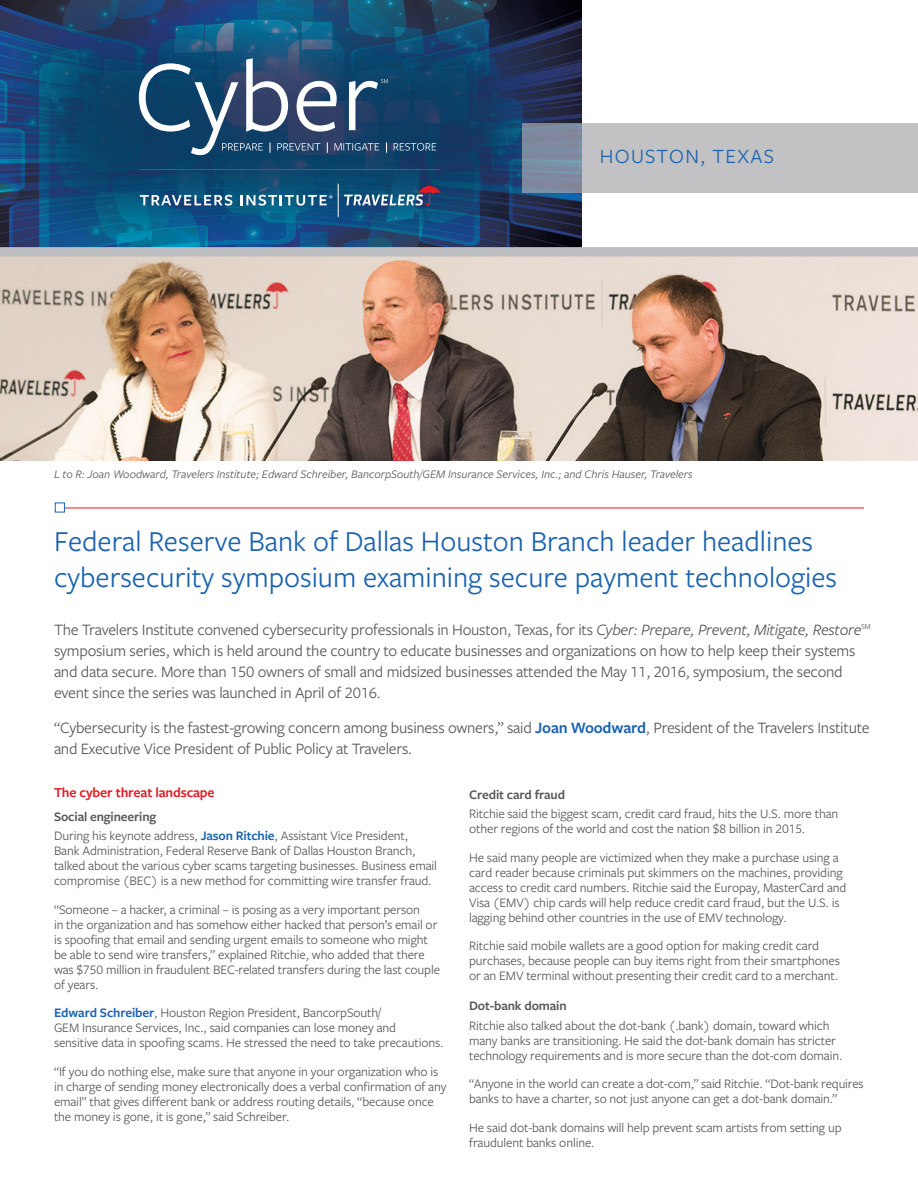
<style>
.page{position:relative;width:918px;height:1188px;background:#fff}
.page>*{position:absolute;margin:0;border:0;box-sizing:border-box;transform-origin:0 0}
.Body_copy{font:30px/36px "Freight Sans Pro";color:#1b63b0}
.Body_copy-2{font:21px "Freight Sans Pro";letter-spacing:.06em;color:#1b63b0}
.Body_copy-3{font:16.5px/21px "Freight Sans Pro";letter-spacing:-.015em;color:#57585a}
.t1{font:600 14.25px "Freight Sans Pro";letter-spacing:-.01em;color:#e51a23}
.Body_copy-4{font:13.5px/15px "Freight Sans Pro";letter-spacing:-.01em;color:#57585a}
.Subheader{font:600 13.5px "Freight Sans Pro";letter-spacing:-.01em;color:#57585a}
.Body_copy-5{font:italic 12px "Freight Sans Pro";color:#57585a}
.s1{font-style:italic}
.s2{font-weight:600;color:#1b63b0}
</style>
<div class="page">
<img style="left:0;top:0;width:581px;height:247px">
<svg style="left:140px;top:195px;width:92px;height:11px"></svg>
<svg style="left:241px;top:195px;width:92px;height:11px"></svg>
<svg style="left:139px;top:58px;width:297px;height:97px;background:#3a5d7f"></svg>
<svg style="left:344px;top:186px;width:97px;height:20px;background:#4a6b8b"></svg>
<hr style="left:338px;top:184px;width:1px;height:33px;background:#fff">
<hr style="left:140px;top:169px;width:299px;height:1px;background:#e51a23">
<img style="left:0;top:256px;width:918px;height:204px">
<div style="left:0;top:247px;width:918px;height:9px;background:#bcbdc0"></div>
<svg style="left:522px;top:123px;width:396px;height:70px;background:#b7b9bf"></svg>
<hr style="left:64px;top:508px;width:800px;height:1px;background:#e51a23">
<div style="left:55px;top:503px;width:10px;height:9px;border:1px solid #1b63b0"></div>
<p class="Body_copy-2" style="left:600px;top:143px;width:176px">HOUSTON, TEXAS</p>
<p class="Body_copy-5" style="left:54px;top:467px;width:640px">L to R: Joan Woodward, Travelers Institute; Edward Schreiber, BancorpSouth/GEM Insurance Services, Inc.; and Chris Hauser, Travelers</p>
<p class="Body_copy" style="left:54px;top:522px;width:785px">Federal Reserve Bank of Dallas Houston Branch leader headlines cybersecurity symposium examining secure payment technologies</p>
<p class="Body_copy-3" style="left:54px;top:619px;width:818px">The Travelers Institute convened cybersecurity professionals in Houston, Texas, for its <span class="s1">Cyber: Prepare, Prevent, Mitigate, Restore</span><sup>SM </sup>symposium series, which is held around the country to educate businesses and organizations on how to help keep their systems and data secure. More than 150 owners of small and midsized businesses attended the May 11, 2016, symposium, the second event since the series was launched in April of 2016.</p>
<p class="Body_copy-3" style="left:54px;top:716px;width:817px">“Cybersecurity is the fastest-growing concern among business owners,” said <span class="s2">Joan Woodward</span>, President of the Travelers Institute and Executive Vice President of Public Policy at Travelers.</p>
<p class="t1" style="left:54px;top:783px;width:162px">The cyber threat landscape</p>
<p class="Subheader" style="left:54px;top:807px;width:104px">Social engineering</p>
<p class="Body_copy-4" style="left:54px;top:828px;width:385px">During his keynote address, <span class="s2">Jason Ritchie</span>, Assistant Vice President, Bank Administration, Federal Reserve Bank of Dallas Houston Branch, talked about the various cyber scams targeting businesses. Business email compromise (BEC) is a new method for committing wire transfer fraud.</p>
<p class="Body_copy-4" style="left:54px;top:901px;width:388px">“Someone – a hacker, a criminal – is posing as a very important person<br>in the organization and has somehow either hacked that person’s email or is spoofing that email and sending urgent emails to someone who might be able to send wire transfers,” explained Ritchie, who added that there was $750 million in fraudulent BEC-related transfers during the last couple of years.</p>
<p class="Body_copy-4" style="left:54px;top:1005px;width:391px"><span class="s2">Edward Schreiber</span>, Houston Region President, BancorpSouth/<br>GEM Insurance Services, Inc., said companies can lose money and sensitive data in spoofing scams. He stressed the need to take precautions.</p>
<p class="Body_copy-4" style="left:54px;top:1063px;width:394px">“If you do nothing else, make sure that anyone in your organization who is in charge of sending money electronically does a verbal confirmation of any email” that gives different bank or address routing details, “because once the money is gone, it is gone,” said Schreiber.</p>
<p class="Subheader" style="left:469px;top:785px;width:98px">Credit card fraud</p>
<p class="Body_copy-4" style="left:469px;top:806px;width:371px">Ritchie said the biggest scam, credit card fraud, hits the U.S. more than other regions of the world and cost the nation $8 billion in 2015.</p>
<p class="Body_copy-4" style="left:469px;top:849px;width:379px">He said many people are victimized when they make a purchase using a card reader because criminals put skimmers on the machines, providing access to credit card numbers. Ritchie said the Europay, MasterCard and Visa (EMV) chip cards will help reduce credit card fraud, but the U.S. is lagging behind other countries in the use of EMV technology.</p>
<p class="Body_copy-4" style="left:469px;top:938px;width:372px">Ritchie said mobile wallets are a good option for making credit card purchases, because people can buy items right from their smartphones or an EMV terminal without presenting their credit card to a merchant.</p>
<p class="Subheader" style="left:469px;top:997px;width:99px">Dot-bank domain</p>
<p class="Body_copy-4" style="left:469px;top:1017px;width:375px">Ritchie also talked about the dot-bank (.bank) domain, toward which many banks are transitioning. He said the dot-bank domain has stricter technology requirements and is more secure than the dot-com domain.</p>
<p class="Body_copy-4" style="left:469px;top:1076px;width:396px">“Anyone in the world can create a dot-com,” said Ritchie. “Dot-bank requires banks to have a charter, so not just anyone can get a dot-bank domain.”</p>
<p class="Body_copy-4" style="left:469px;top:1119px;width:374px">He said dot-bank domains will help prevent scam artists from setting up fraudulent banks online.</p>
</div>
